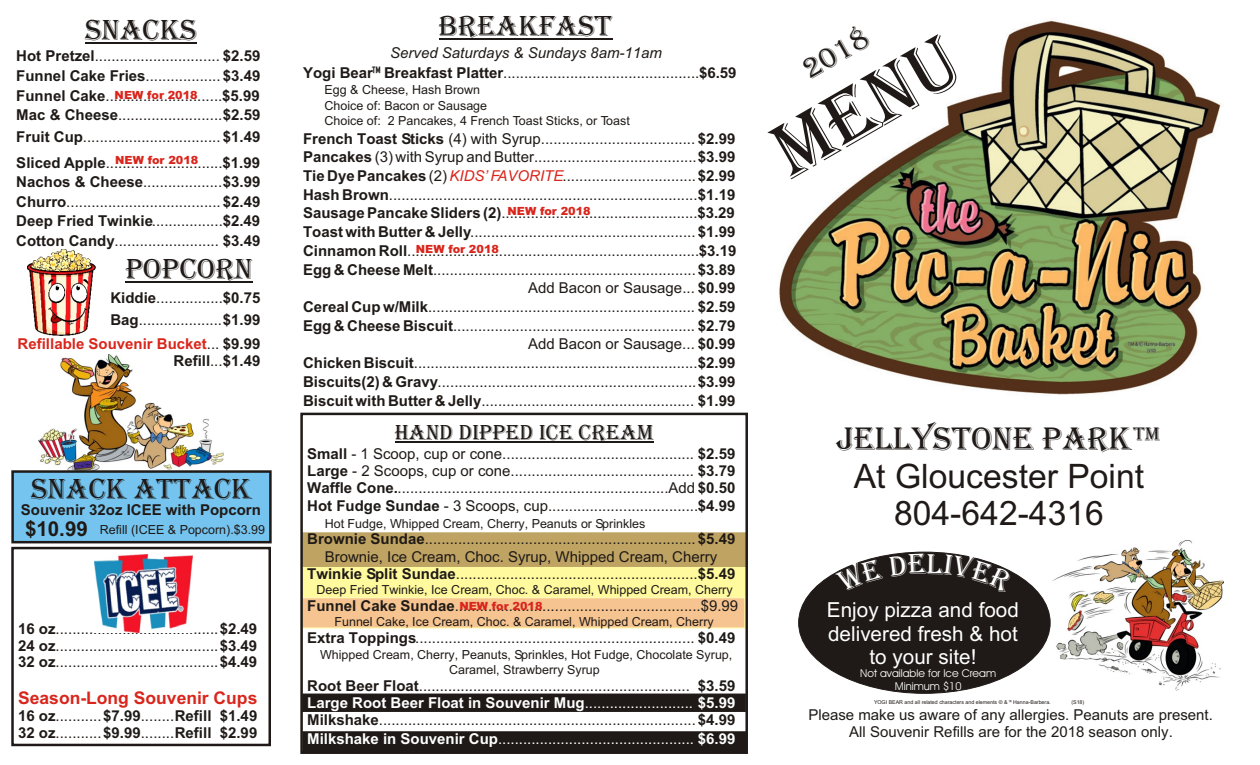
<style>
.page{position:relative;width:1260px;height:765px;background:#fff}
.page>*{position:absolute;margin:0;border:0;box-sizing:border-box;transform-origin:0 0}
.t1{font:78.62px "Algerian";color:#1f1a17}
.t2{font:33.75px/37.6px "Arial";color:#1f1a17;text-align:center}
.t3{font:33.75px "Algerian";color:#1f1a17}
.t4{font:30px "Algerian";color:#1f1a17}
.t5{font:22.5px "Algerian";color:#1f1a17}
.t6{font:20.62px/23.1px "Arial";color:#fff;text-align:center}
.t7{font:700 17.5px "Arial";color:#d9261c}
.t8{font:15px/18.8px "Arial";color:#1f1a17;text-align:justify}
.t9{font:700 15px/16.8px "Arial";color:#1f1a17}
.t10{font:15px "Arial";color:#fff}
.t11{font:700 15px "Arial";color:#fff}
.t12{font:700 15px/16.8px "Arial";color:#d9261c;text-align:right}
.t13{font:12.5px/15.6px "Arial";color:#1f1a17;text-align:center}
.t14{font:900 11.25px "Arial";color:#d9261c}
.t15{font:10.88px/13px "Avant Garde Bk BT";color:#fff;text-align:center}
.t16{font:5.25px "Arial";color:#1f1a17}
.s1{font-weight:700}
.s2{font-weight:400;color:#1f1a17}
.s3{color:#1f1a17}
.s4{font-weight:700;font-size:20.62px}
.s5{font-weight:400}
.s6{font-style:italic}
.s7{font-family:"Agency FB";font-weight:700}
.s8{font-style:italic;color:#d9261c}
.s9{font-family:"Agency FB"}
</style>
<div class="page">
<img style="left:39px;top:355px;width:184px;height:115px">
<div style="left:303px;top:566px;width:443px;height:31px;background:#fffa9e"></div>
<div style="left:302px;top:598px;width:443px;height:30px;background:#f5c491;border:1px solid #fffa9e"></div>
<div style="left:303px;top:533px;width:443px;height:34px;background:#bfa363"></div>
<div style="left:300px;top:413px;width:448px;height:341px;border:3px solid #1f1a17"></div>
<div style="left:303px;top:694px;width:442px;height:18px;background:#1f1a17"></div>
<div style="left:303px;top:732px;width:443px;height:20px;background:#1f1a17"></div>
<hr style="left:395px;top:442px;width:258px;height:1px;background:#1f1a17">
<img style="left:779px;top:20px;width:442px;height:375px">
<hr style="left:439px;top:38px;width:173px;height:2px;background:#1f1a17">
<div style="left:799px;top:552px;width:251px;height:141px;background:#1f1a17;border:1px solid #1f1a17;border-radius:50%"></div>
<img style="left:1053px;top:540px;width:171px;height:151px">
<div style="left:11px;top:470px;width:261px;height:73px;background:#75c4f0;border:3px solid #1f1a17"></div>
<hr style="left:85px;top:42px;width:112px;height:2px;background:#1f1a17">
<img style="left:28px;top:250px;width:68px;height:86px">
<hr style="left:126px;top:282px;width:127px;height:1px;background:#1f1a17">
<div style="left:11px;top:547px;width:260px;height:199px;border:3px solid #1f1a17"></div>
<img style="left:95px;top:554px;width:98px;height:79px">
<svg style="left:833px;top:559px;width:43px;height:17px"></svg>
<svg style="left:889px;top:551px;width:125px;height:24px"></svg>
<h3 class="t4" style="left:85px;top:13px;width:113px">SNACKS</h3>
<p class="t8" style="left:16px;top:48px;width:246px;line-height:19.6px"><span class="s1">Hot Pretzel</span>.............................. <span class="s1">$2.59<br>Funnel Cake Fries</span>.................. <span class="s1">$3.49<br>Funnel Cake</span>............................<span class="s1">$5.99<br>Mac &amp; Cheese</span>.........................<span class="s1">$2.59</span></p>
<p class="t8" style="left:16px;top:125px;width:246px;line-height:25.6px"><span class="s1">Fruit Cup</span>................................. <span class="s1">$1.49<br>Sliced Apple</span>............................<span class="s1">$1.99</span></p>
<p class="t8" style="left:16px;top:173px;width:246px;line-height:19.6px"><span class="s1">Nachos &amp; Cheese</span>...................<span class="s1">$3.99<br>Churro</span>..................................... <span class="s1">$2.49<br>Deep Fried Twinkie</span>.................<span class="s1">$2.49<br>Cotton Candy</span>......................... <span class="s1">$3.49</span></p>
<h3 class="t4" style="left:126px;top:252px;width:129px">POPCORN</h3>
<p class="t8" style="left:110px;top:288px;width:152px;line-height:21.9px"><span class="s1">Kiddie</span>................<span class="s1">$0.75<br>Bag</span>....................<span class="s1">$1.99</span></p>
<p class="t12" style="left:18px;top:337px;width:244px">Refillable Souvenir Bucket<span class="s2">...</span> <span class="s3">$9.99<br>Refill</span><span class="s2">...</span><span class="s3">$1.49</span></p>
<p class="t14" style="left:115px;top:91px;width:85px">NEW for 2018</p>
<p class="t14" style="left:115px;top:156px;width:85px">NEW for 2018</p>
<h3 class="t4" style="left:31px;top:473px;width:222px">SNACK ATTACK</h3>
<p class="t9" style="left:21px;top:503px;width:242px">Souvenir 32oz ICEE with Popcorn</p>
<p class="t13" style="left:25px;top:523px;width:242px"><span class="s4">$10.99</span> Refill (ICEE &amp; Popcorn).$3.99</p>
<p class="t8" style="left:18px;top:622px;width:241px;line-height:16.8px"><span class="s1">16 oz</span>.......................................<span class="s1">$2.49<br>24 oz</span>.......................................<span class="s1">$3.49<br>32 oz</span>.......................................<span class="s1">$4.49</span></p>
<p class="t7" style="left:18px;top:691px;width:241px">Season-Long Souvenir Cups</p>
<p class="t9" style="left:18px;top:709px;width:241px">16 oz<span class="s5">...........</span>$7.99<span class="s5">........</span>Refill $1.49<br>32 oz<span class="s5">...........</span>$9.99<span class="s5">........</span>Refill $2.99</p>
<h3 class="t4" style="left:439px;top:9px;width:175px">BREAKFAST</h3>
<p class="t8" style="left:303px;top:44px;width:435px;line-height:19.8px;text-indent:87px"><span class="s6">Served Saturdays &amp; Sundays 8am-11am<br></span><span class="s1">Yogi Bear</span><span class="s7">™</span> <span class="s1">Breakfast Platter</span>...............................................<span class="s1">$6.59</span></p>
<p class="t13" style="left:325px;top:83px;width:307px;text-align:left">Egg &amp; Cheese, Hash Brown<br>Choice of: Bacon or Sausage<br>Choice of: 2 Pancakes, 4 French Toast Sticks, or Toast</p>
<p class="t8" style="left:303px;top:130px;width:435px;text-align:right"><span class="s1">French Toast Sticks</span> (4) with Syrup..................................... <span class="s1">$2.99<br>Pancakes</span> (3) with Syrup and Butter.......................................<span class="s1">$3.99<br>Tie Dye Pancakes</span> (2) <span class="s8">KIDS’ FAVORITE</span>................................<span class="s1">$2.99<br>Hash Brown</span>..........................................................................<span class="s1">$1.19<br>Sausage Pancake Sliders (2)</span>...............................................<span class="s1">$3.29<br>Toast with Butter &amp; Jelly</span>...................................................... <span class="s1">$1.99<br>Cinnamon Roll</span>......................................................................<span class="s1">$3.19<br>Egg &amp; Cheese Melt</span>...............................................................<span class="s1">$3.89<br></span>Add Bacon or Sausage... <span class="s1">$0.99<br>Cereal Cup w/Milk</span>................................................................ <span class="s1">$2.59<br>Egg &amp; Cheese Biscuit</span>.......................................................... <span class="s1">$2.79<br></span>Add Bacon or Sausage... <span class="s1">$0.99<br>Chicken Biscuit</span>....................................................................<span class="s1">$2.99<br>Biscuits(2) &amp; Gravy</span>..............................................................<span class="s1">$3.99<br>Biscuit with Butter &amp; Jelly</span>................................................... <span class="s1">$1.99</span></p>
<p class="t14" style="left:508px;top:207px;width:85px">NEW for 2018</p>
<p class="t14" style="left:416px;top:245px;width:85px">NEW for 2018</p>
<h3 class="t5" style="left:395px;top:420px;width:260px">HAND DIPPED ICE CREAM</h3>
<p class="t8" style="left:307px;top:446px;width:430px;line-height:17.4px"><span class="s1">Small</span> - 1 Scoop, cup or cone.............................................. <span class="s1">$2.59<br>Large</span> - 2 Scoops, cup or cone............................................ <span class="s1">$3.79<br>Waffle Cone.</span>.................................................................Add <span class="s1">$0.50<br>Hot Fudge Sundae</span> - 3 Scoops, cup....................................<span class="s1">$4.99</span></p>
<p class="t13" style="left:325px;top:517px;width:322px">Hot Fudge, Whipped Cream, Cherry, Peanuts or Sprinkles</p>
<p class="t8" style="left:307px;top:532px;width:430px;line-height:17.4px;text-align:center"><span class="s1">Brownie Sundae</span>................................................................. <span class="s1">$5.49<br></span>Brownie, Ice Cream, Choc. Syrup, Whipped Cream, Cherry<br><span class="s1">Twinkie Split Sundae</span>..........................................................<span class="s1">$5.49</span></p>
<p class="t13" style="left:317px;top:583px;width:418px">Deep Fried Twinkie, Ice Cream, Choc. &amp; Caramel, Whipped Cream, Cherry</p>
<p class="t8" style="left:307px;top:598px;width:433px"><span class="s1">Funnel Cake Sundae</span>...........................................................$9.99</p>
<p class="t13" style="left:335px;top:615px;width:381px">Funnel Cake, Ice Cream, Choc. &amp; Caramel, Whipped Cream, Cherry</p>
<p class="t8" style="left:307px;top:629px;width:430px"><span class="s1">Extra Toppings</span>................................................................... <span class="s1">$0.49</span></p>
<p class="t13" style="left:320px;top:649px;width:414px;line-height:14.5px">Whipped Cream, Cherry, Peanuts, Sprinkles, Hot Fudge, Chocolate Syrup,<br>Caramel, Strawberry Syrup</p>
<p class="t8" style="left:307px;top:677px;width:430px"><span class="s1">Root Beer Float</span>................................................................. <span class="s1">$3.59</span></p>
<p class="t8" style="left:307px;top:712px;width:430px"><span class="s1">Milkshake</span>............................................................................ <span class="s1">$4.99</span></p>
<p class="t14" style="left:459px;top:602px;width:85px">NEW for 2018</p>
<p class="t11" style="left:307px;top:697px;width:430px">Large Root Beer Float in Souvenir Mug<span class="s5">..........................</span> $5.99</p>
<p class="t10" style="left:307px;top:733px;width:430px"><span class="s1">Milkshake in Souvenir Cup</span>............................................... <span class="s1">$6.99</span></p>
<h3 class="t4" style="left:797px;top:57px;width:73px;rotate:-30deg">2018</h3>
<h1 class="t1" style="left:757px;top:118px;width:203px;rotate:-30deg">MENU</h1>
<h2 class="t3" style="left:837px;top:420px;width:326px">JELLYSTONE PARK™</h2>
<h2 class="t2" style="left:854px;top:460px;width:292px">At Gloucester Point<br>804-642-4316</h2>
<h3 class="t6" style="left:827px;top:601px;width:193px">Enjoy pizza and food delivered fresh &amp; hot to your site!</h3>
<p class="t15" style="left:860px;top:667px;width:137px">Not available for Ice Cream<br>Minimum $10</p>
<p class="t16" style="left:874px;top:700px;width:178px">YOGI BEAR and all related characters and elements © &amp; <span class="s9">™</span> Hanna-Barbera.</p>
<p class="t16" style="left:1071px;top:700px;width:14px">(S18)</p>
<p class="t8" style="left:808px;top:708px;width:406px;line-height:16.8px;text-align:center">Please make us aware of any allergies. Peanuts are present.<br>All Souvenir Refills are for the 2018 season only.</p>
</div>
